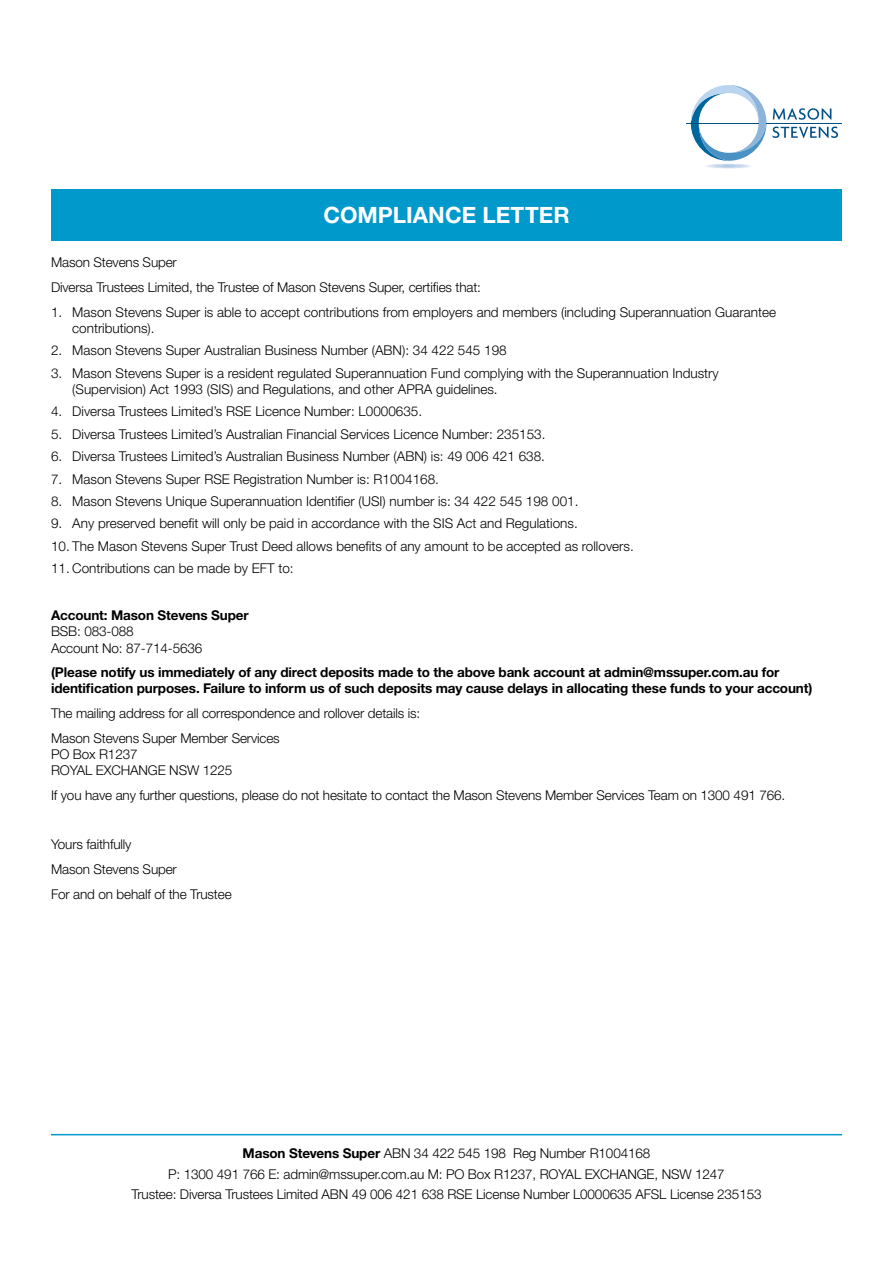
<style>
.page{position:relative;width:893px;height:1263px;background:#fff}
.page>*{position:absolute;margin:0;border:0;box-sizing:border-box;transform-origin:0 0}
.t1{font:700 22.5px "Helvetica Neue CE";color:#fff}
.t2{font:300 13.5px/24.8px "Helvetica Neue";color:#000}
.t3{font:700 13.5px/16.2px "Helvetica Neue CE";letter-spacing:-.01em;color:#000}
.s1{font-family:"Helvetica Neue CE";font-weight:700}
</style>
<div class="page">
<hr style="left:51px;top:1134px;width:791px;height:1px;background:#09c">
<svg style="left:691px;top:85px;width:75px;height:76px"></svg>
<hr style="left:686px;top:123px;width:72px;height:1px;background:#005087">
<hr style="left:766px;top:123px;width:76px;height:1px;background:#005087">
<svg style="left:773px;top:108px;width:58px;height:12px"></svg>
<svg style="left:772px;top:127px;width:66px;height:11px"></svg>
<div style="left:51px;top:189px;width:791px;height:51px;background:#09c"></div>
<h1 class="t1" style="left:323px;top:201px;width:248px">COMPLIANCE LETTER</h1>
<p class="t2" style="left:51px;top:250px;width:431px">Mason Stevens Super<br>Diversa Trustees Limited, the Trustee of Mason Stevens Super, certifies that:</p>
<p class="t2" style="left:72px;top:304px;width:705px;line-height:16.2px;text-indent:-21px">1. Mason Stevens Super is able to accept contributions from employers and members (including Superannuation Guarantee contributions).</p>
<p class="t2" style="left:51px;top:338px;width:457px">2. Mason Stevens Super Australian Business Number (ABN): 34 422 545 198</p>
<p class="t2" style="left:72px;top:365px;width:648px;line-height:16.2px;text-indent:-21px">3. Mason Stevens Super is a resident regulated Superannuation Fund complying with the Superannuation Industry (Supervision) Act 1993 (SIS) and Regulations, and other APRA guidelines.</p>
<p class="t2" style="left:51px;top:399px;width:373px">4. Diversa Trustees Limited’s RSE Licence Number: L0000635.</p>
<p class="t2" style="left:51px;top:421px;width:496px">5. Diversa Trustees Limited’s Australian Financial Services Licence Number: 235153.</p>
<p class="t2" style="left:51px;top:444px;width:495px">6. Diversa Trustees Limited’s Australian Business Number (ABN) is: 49 006 421 638.</p>
<p class="t2" style="left:51px;top:466px;width:389px">7. Mason Stevens Super RSE Registration Number is: R1004168.</p>
<p class="t2" style="left:51px;top:488px;width:529px">8. Mason Stevens Unique Superannuation Identifier (USI) number is: 34 422 545 198 001.</p>
<p class="t2" style="left:51px;top:511px;width:528px">9. Any preserved benefit will only be paid in accordance with the SIS Act and Regulations.</p>
<p class="t2" style="left:51px;top:533px;width:584px">10. The Mason Stevens Super Trust Deed allows benefits of any amount to be accepted as rollovers.</p>
<p class="t2" style="left:51px;top:555px;width:244px">11. Contributions can be made by EFT to:</p>
<p class="t3" style="left:51px;top:607px;width:199px">Account: Mason Stevens Super</p>
<p class="t2" style="left:51px;top:623px;width:153px;line-height:16.2px">BSB: 083-088<br>Account No: 87-714-5636</p>
<p class="t3" style="left:51px;top:664px;width:763px">(Please notify us immediately of any direct deposits made to the above bank account at admin@mssuper.com.au for identification purposes. Failure to inform us of such deposits may cause delays in allocating these funds to your account)</p>
<p class="t2" style="left:51px;top:701px;width:371px">The mailing address for all correspondence and rollover details is:<br>Mason Stevens Super Member Services</p>
<p class="t2" style="left:51px;top:746px;width:183px;line-height:16.2px">PO Box R1237<br>ROYAL EXCHANGE NSW 1225</p>
<p class="t2" style="left:51px;top:782px;width:736px">If you have any further questions, please do not hesitate to contact the Mason Stevens Member Services Team on 1300 491 766.</p>
<p class="t2" style="left:51px;top:832px;width:182px">Yours faithfully<br>Mason Stevens Super<br>For and on behalf of the Trustee</p>
<p class="t2" style="left:131px;top:1143px;width:632px;line-height:20.4px;text-align:center"><span class="s1">Mason Stevens Super</span> ABN 34 422 545 198 Reg Number R1004168<br>P: 1300 491 766 E: admin@mssuper.com.au M: PO Box R1237, ROYAL EXCHANGE, NSW 1247<br>Trustee: Diversa Trustees Limited ABN 49 006 421 638 RSE License Number L0000635 AFSL License 235153</p>
</div>
